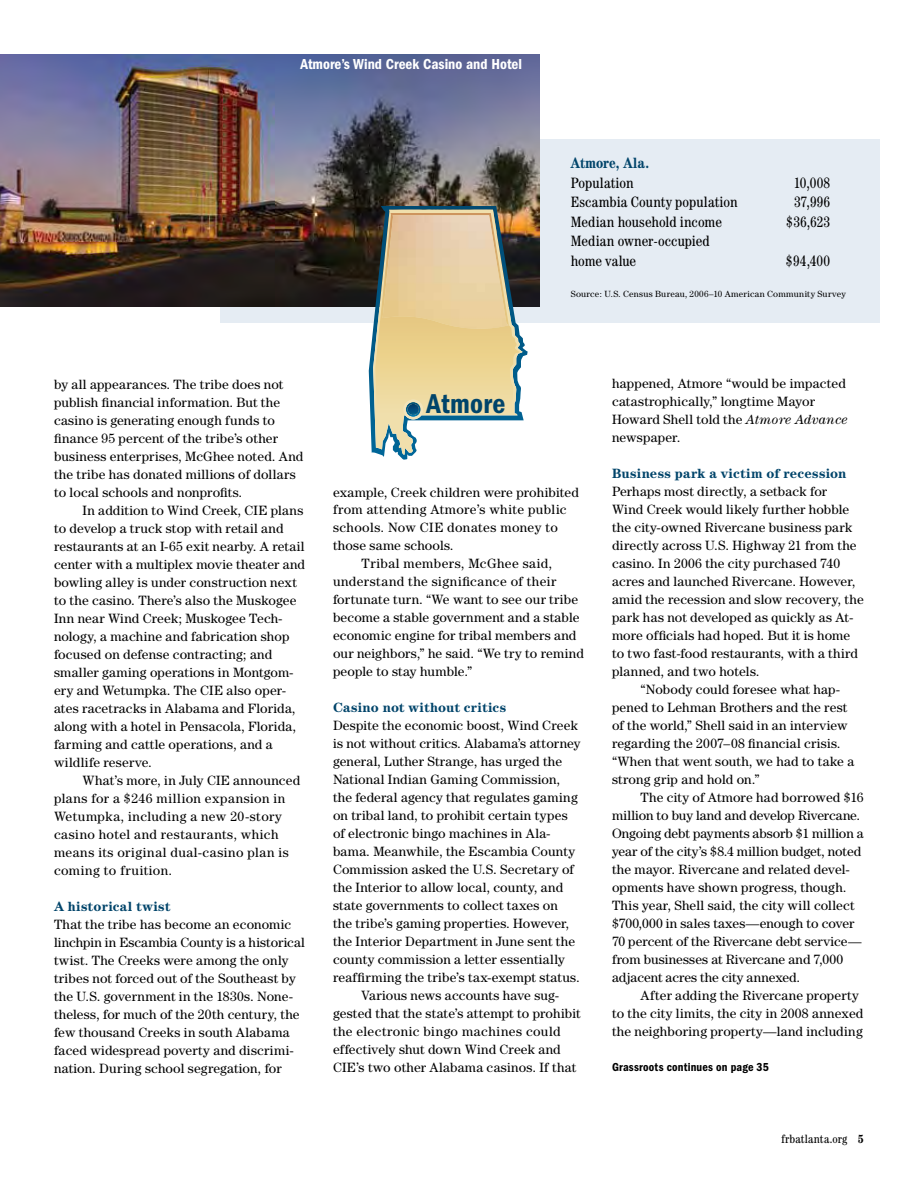
<style>
.page{position:relative;width:918px;height:1188px;background:#fff}
.page>*{position:absolute;margin:0;border:0;box-sizing:border-box;transform-origin:0 0}
.t1{font:600 condensed 28.2px "Franklin Gothic";letter-spacing:.01em;color:#00446a}
.t2{font:condensed 15px/19.5px "Century";letter-spacing:.005em;color:#000}
.t3{font:600 condensed 15px "Franklin Gothic";color:#fff}
.t4{font:700 condensed 15px "Century";letter-spacing:.01em;color:#00446a}
.t5{font:13.5px/18px "Century";letter-spacing:.015em;color:#000}
.t6{font:13.5px/18px "Century";letter-spacing:.035em;color:#000}
.t7{font:13.5px "Century";letter-spacing:-.005em;color:#000}
.t8{font:700 13.5px "Century";letter-spacing:.015em;color:#00446a}
.t9{font:13.5px "Century";letter-spacing:-.01em;color:#000}
.t10{font:600 condensed 12px "Franklin Gothic";letter-spacing:.015em;color:#000}
.t11{font:condensed 12px "Century";letter-spacing:.02em;color:#000}
.t12{font:9px "Century";letter-spacing:.025em;color:#000}
.s1{font-style:italic}
.s2{font-weight:700}
</style>
<div class="page">
<div style="left:220px;top:140px;width:660px;height:183px;background:#e5ecf3"></div>
<img style="left:0;top:54px;width:539px;height:253px">
<svg style="left:369px;top:206px;width:159px;height:254px;background:#cbc09e"></svg>
<p class="t3" style="left:300px;top:56px;width:223px">Atmore’s Wind Creek Casino and Hotel</p>
<p class="t4" style="left:571px;top:154px;width:80px">Atmore, Ala.</p>
<p class="t2" style="left:571px;top:173px;width:64px">Population</p>
<p class="t2" style="left:794px;top:173px;width:38px">10,008</p>
<p class="t2" style="left:571px;top:192px;width:168px">Escambia County population</p>
<p class="t2" style="left:794px;top:192px;width:38px">37,996</p>
<p class="t2" style="left:571px;top:212px;width:153px">Median household income</p>
<p class="t2" style="left:786px;top:212px;width:46px">$36,623</p>
<p class="t2" style="left:571px;top:231px;width:141px">Median owner-occupied home value</p>
<p class="t2" style="left:786px;top:251px;width:46px">$94,400</p>
<p class="t12" style="left:571px;top:289px;width:277px">Source: U.S. Census Bureau, 2006–10 American Community Survey</p>
<p class="t5" style="left:54px;top:375px;width:251px">by all appearances. The tribe does not publish financial information. But the casino is generating enough funds to finance 95 percent of the tribe’s other business enterprises, McGhee noted. And the tribe has donated millions of dollars to local schools and nonprofits.</p>
<p class="t5" style="left:54px;top:501px;width:253px;text-indent:28px">In addition to Wind Creek, CIE plans to develop a truck stop with retail and restaurants at an I-65 exit nearby. A retail center with a multiplex movie theater and bowling alley is under construction next to the casino. There’s also the Muskogee Inn near Wind Creek; Muskogee Tech&shy;nology, a machine and fabrication shop focused on defense contracting; and smaller gaming operations in Montgom&shy;ery and Wetumpka. The CIE also oper&shy;ates racetracks in Alabama and Florida, along with a hotel in Pensacola, Florida, farming and cattle operations, and a wildlife reserve.</p>
<p class="t6" style="left:54px;top:771px;width:248px;text-indent:28px">What’s more, in July CIE announced plans for a $246 million expansion in Wetumpka, including a new 20-story casino hotel and restaurants, which means its original dual-casino plan is coming to fruition.</p>
<p class="t8" style="left:54px;top:898px;width:118px">A historical twist</p>
<p class="t5" style="left:54px;top:915px;width:252px">That the tribe has become an economic linchpin in Escambia County is a historical twist. The Creeks were among the only tribes not forced out of the Southeast by the U.S. government in the 1830s. None&shy;theless, for much of the 20th century, the few thousand Creeks in south Alabama faced widespread poverty and discrimi&shy;nation. During school segregation, for</p>
<h1 class="t1" style="left:426px;top:388px;width:80px">Atmore</h1>
<p class="t5" style="left:333px;top:483px;width:248px">example, Creek children were prohibited</p>
<p class="t5" style="left:333px;top:501px;width:235px">from attending Atmore’s white public</p>
<p class="t5" style="left:333px;top:519px;width:226px">schools. Now CIE donates money to</p>
<p class="t5" style="left:333px;top:537px;width:122px">those same schools.</p>
<p class="t5" style="left:362px;top:555px;width:192px">Tribal members, McGhee said,</p>
<p class="t6" style="left:333px;top:573px;width:225px">understand the significance of their</p>
<p class="t5" style="left:333px;top:591px;width:247px">fortunate turn. “We want to see our tribe</p>
<p class="t5" style="left:333px;top:609px;width:248px">become a stable government and a stable</p>
<p class="t5" style="left:333px;top:627px;width:245px">economic engine for tribal members and</p>
<p class="t5" style="left:333px;top:645px;width:252px">our neighbors,” he said. “We try to remind</p>
<p class="t5" style="left:333px;top:663px;width:141px">people to stay humble.”</p>
<p class="t8" style="left:333px;top:700px;width:175px">Casino not without critics</p>
<p class="t5" style="left:333px;top:717px;width:246px">Despite the economic boost, Wind Creek</p>
<p class="t5" style="left:333px;top:735px;width:249px">is not without critics. Alabama’s attorney</p>
<p class="t5" style="left:333px;top:753px;width:231px">general, Luther Strange, has urged the</p>
<p class="t5" style="left:333px;top:771px;width:229px">National Indian Gaming Commission,</p>
<p class="t5" style="left:333px;top:789px;width:246px">the federal agency that regulates gaming</p>
<p class="t5" style="left:333px;top:807px;width:236px">on tribal land, to prohibit certain types</p>
<p class="t5" style="left:333px;top:825px;width:219px">of electronic bingo machines in Ala-</p>
<p class="t5" style="left:333px;top:843px;width:244px">bama. Meanwhile, the Escambia County</p>
<p class="t5" style="left:333px;top:861px;width:243px">Commission asked the U.S. Secretary of</p>
<p class="t5" style="left:333px;top:879px;width:232px">the Interior to allow local, county, and</p>
<p class="t5" style="left:333px;top:897px;width:227px">state governments to collect taxes on</p>
<p class="t5" style="left:333px;top:915px;width:238px">the tribe’s gaming properties. However,</p>
<p class="t5" style="left:333px;top:933px;width:244px">the Interior Department in June sent the</p>
<p class="t5" style="left:333px;top:951px;width:233px">county commission a letter essentially</p>
<p class="t5" style="left:333px;top:969px;width:248px">reaffirming the tribe’s tax-exempt status.</p>
<p class="t5" style="left:362px;top:987px;width:199px">Various news accounts have sug-</p>
<p class="t5" style="left:333px;top:1005px;width:249px">gested that the state’s attempt to prohibit</p>
<p class="t5" style="left:333px;top:1023px;width:229px">the electronic bingo machines could</p>
<p class="t5" style="left:333px;top:1041px;width:229px">effectively shut down Wind Creek and</p>
<p class="t5" style="left:333px;top:1059px;width:245px">CIE’s two other Alabama casinos. If that</p>
<p class="t5" style="left:612px;top:375px;width:237px">happened, Atmore “would be impacted catastrophically,” longtime Mayor<br>Howard Shell told the <span class="s1">Atmore Advance </span>newspaper.</p>
<p class="t8" style="left:612px;top:466px;width:236px">Business park a victim of recession</p>
<p class="t5" style="left:612px;top:483px;width:217px">Perhaps most directly, a setback for</p>
<p class="t5" style="left:612px;top:501px;width:239px">Wind Creek would likely further hobble</p>
<p class="t5" style="left:612px;top:519px;width:242px">the city-owned Rivercane business park</p>
<p class="t5" style="left:612px;top:537px;width:246px">directly across U.S. Highway 21 from the</p>
<p class="t5" style="left:612px;top:554px;width:230px">casino. In 2006 the city purchased 740</p>
<p class="t5" style="left:612px;top:572px;width:245px">acres and launched Rivercane. However,</p>
<p class="t5" style="left:612px;top:590px;width:253px">amid the recession and slow recovery, the</p>
<p class="t5" style="left:612px;top:608px;width:243px">park has not developed as quickly as At-</p>
<p class="t5" style="left:612px;top:626px;width:240px">more officials had hoped. But it is home</p>
<p class="t5" style="left:612px;top:644px;width:248px">to two fast-food restaurants, with a third</p>
<p class="t5" style="left:612px;top:662px;width:149px">planned, and two hotels.</p>
<p class="t5" style="left:641px;top:680px;width:201px">“Nobody could foresee what hap-</p>
<p class="t5" style="left:612px;top:698px;width:237px">pened to Lehman Brothers and the rest</p>
<p class="t5" style="left:612px;top:716px;width:237px">of the world,” Shell said in an interview</p>
<p class="t5" style="left:612px;top:734px;width:230px">regarding the 2007–08 financial crisis.</p>
<p class="t5" style="left:612px;top:752px;width:244px">“When that went south, we had to take a</p>
<p class="t5" style="left:612px;top:770px;width:149px">strong grip and hold on.”</p>
<p class="t5" style="left:641px;top:788px;width:225px">The city of Atmore had borrowed $16</p>
<p class="t9" style="left:612px;top:808px;width:250px">million to buy land and develop Rivercane.</p>
<p class="t7" style="left:612px;top:826px;width:253px">Ongoing debt payments absorb $1 million a</p>
<p class="t7" style="left:612px;top:844px;width:251px">year of the city’s $8.4 million budget, noted</p>
<p class="t5" style="left:612px;top:860px;width:239px">the mayor. Rivercane and related devel-</p>
<p class="t5" style="left:612px;top:878px;width:236px">opments have shown progress, though.</p>
<p class="t5" style="left:612px;top:896px;width:244px">This year, Shell said, the city will collect</p>
<p class="t5" style="left:612px;top:914px;width:244px">$700,000 in sales taxes—enough to cover</p>
<p class="t7" style="left:612px;top:934px;width:251px">70 percent of the Rivercane debt service—</p>
<p class="t5" style="left:612px;top:950px;width:233px">from businesses at Rivercane and 7,000</p>
<p class="t7" style="left:612px;top:970px;width:190px">adjacent acres the city annexed.</p>
<p class="t5" style="left:641px;top:986px;width:220px">After adding the Rivercane property</p>
<p class="t5" style="left:612px;top:1004px;width:253px">to the city limits, the city in 2008 annexed</p>
<p class="t5" style="left:612px;top:1022px;width:252px">the neighboring property—land including</p>
<p class="t10" style="left:612px;top:1060px;width:159px">Grassroots continues on page 35</p>
<p class="t11" style="left:781px;top:1132px;width:84px">frbatlanta.org <span class="s2">5</span></p>
</div>
